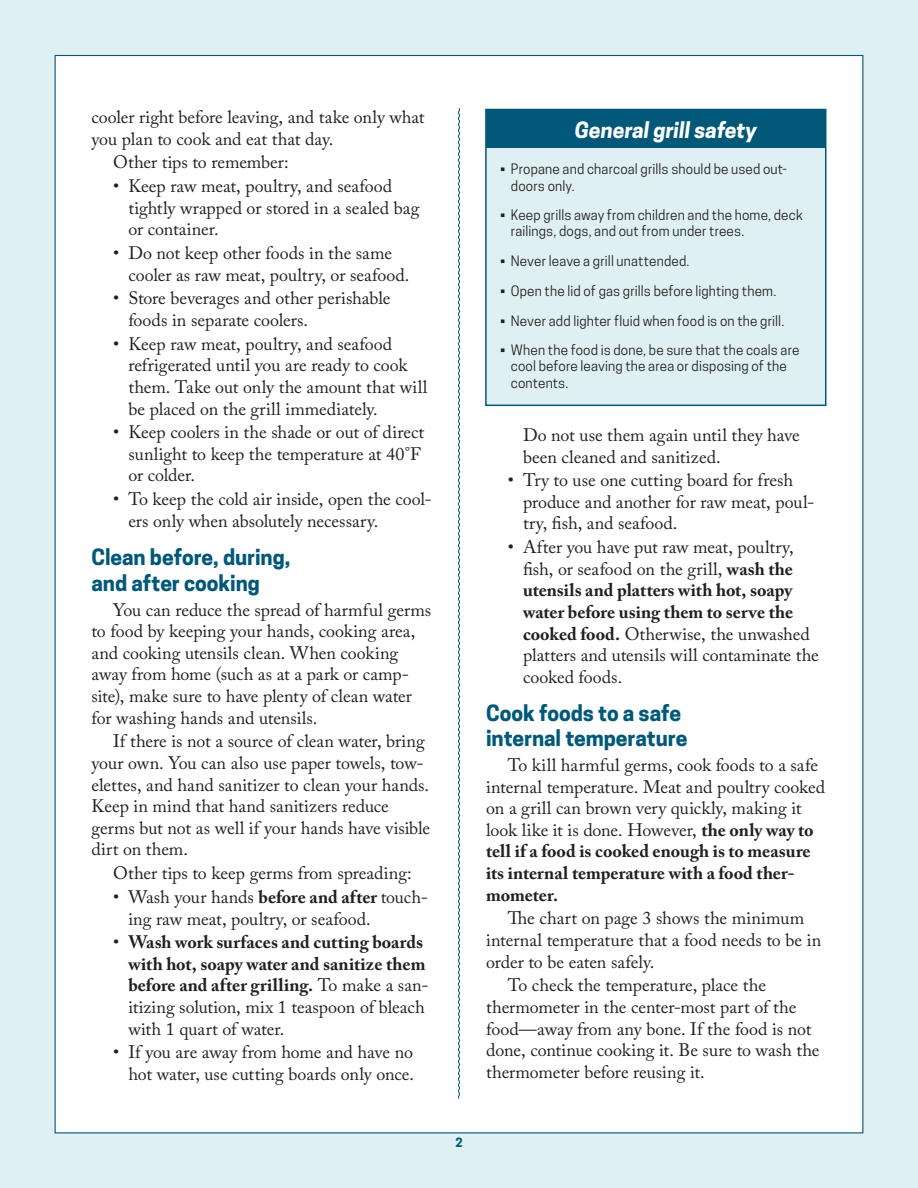
<style>
.page{position:relative;width:918px;height:1188px;background:#dff0f2}
.page>*{position:absolute;margin:0;border:0;box-sizing:border-box;transform-origin:0 0}
.t1{font:700 21px/25.5px "Cooper Hewitt";letter-spacing:-.005em;color:#015879}
.t2{font:italic 700 21px "Cooper Hewitt";color:#fff}
.t3{font:18px/21.6px "Adobe Caslon Pro";color:#231f20}
.t4{font:700 18px/21.6px "Adobe Caslon Pro";color:#231f20}
.t5{font:13.5px/16.2px "Cooper Hewitt";letter-spacing:.01em;color:#231f20}
.t6{font:700 12px "Cooper Hewitt";color:#015879}
.s1{font-weight:700}
.s2{font-weight:400}
</style>
<div class="page">
<div style="left:55px;top:55px;width:808px;height:1078px;background:#fff"></div>
<div style="left:486px;top:110px;width:340px;height:295px;background:#dff0f2"></div>
<div style="left:485px;top:109px;width:341px;height:297px;border:2px solid #015879"></div>
<div style="left:487px;top:110px;width:338px;height:38px;background:#015879"></div>
<svg style="left:458px;top:108px;width:2px;height:991px;background:#72a2b4"></svg>
<p class="t3" style="left:92px;top:106px;width:335px">cooler right before leaving, and take only what you plan to cook and eat that day.</p>
<p class="t3" style="left:113px;top:151px;width:177px">Other tips to remember:</p>
<p class="t3" style="left:128px;top:175px;width:293px;text-indent:-15px">• Keep raw meat, poultry, and seafood tightly wrapped or stored in a sealed bag or container.</p>
<p class="t3" style="left:128px;top:242px;width:283px;text-indent:-15px">• Do not keep other foods in the same cooler as raw meat, poultry, or seafood.</p>
<p class="t3" style="left:128px;top:287px;width:264px;text-indent:-15px">• Store beverages and other perishable foods in separate coolers.</p>
<p class="t3" style="left:128px;top:333px;width:300px;text-indent:-15px">• Keep raw meat, poultry, and seafood refrigerated until you are ready to cook them. Take out only the amount that will be placed on the grill immediately.</p>
<p class="t3" style="left:128px;top:421px;width:298px;text-indent:-15px">• Keep coolers in the shade or out of direct sunlight to keep the temperature at 40°F or colder.</p>
<p class="t3" style="left:128px;top:488px;width:305px;text-indent:-15px">• To keep the cold air inside, open the cool&shy;ers only when absolutely necessary.</p>
<p class="t1" style="left:92px;top:545px;width:200px">Clean before, during, and after cooking</p>
<p class="t3" style="left:92px;top:599px;width:341px;text-indent:22px">You can reduce the spread of harmful germs to food by keeping your hands, cooking area, and cooking utensils clean. When cooking away from home (such as at a park or camp&shy;site), make sure to have plenty of clean water for washing hands and utensils.</p>
<p class="t3" style="left:92px;top:730px;width:340px;text-indent:22px">If there is not a source of clean water, bring your own. You can also use paper towels, tow&shy;elettes, and hand sanitizer to clean your hands.<br>Keep in mind that hand sanitizers reduce germs but not as well if your hands have visible dirt on them.</p>
<p class="t3" style="left:113px;top:862px;width:300px">Other tips to keep germs from spreading:</p>
<p class="t3" style="left:128px;top:886px;width:301px;text-indent:-15px">• Wash your hands <span class="s1">before and after</span> touch&shy;ing raw meat, poultry, or seafood.</p>
<p class="t4" style="left:128px;top:931px;width:302px;text-indent:-15px"><span class="s2">•</span> Wash work surfaces and cutting boards with hot, soapy water and sanitize them before and after grilling. <span class="s2">To make a san&shy;itizing solution, mix 1 teaspoon of bleach with 1 quart of water.</span></p>
<p class="t3" style="left:113px;top:1041px;width:302px;text-align:right">• If you are away from home and have no hot water, use cutting boards only once.</p>
<p class="t6" style="left:455px;top:1136px;width:9px">2</p>
<p class="t2" style="left:575px;top:118px;width:183px">General grill safety</p>
<p class="t5" style="left:511px;top:161px;width:278px;text-indent:-11px">• Propane and charcoal grills should be used out&shy;doors only.</p>
<p class="t5" style="left:511px;top:207px;width:293px;text-indent:-11px">• Keep grills away from children and the home, deck railings, dogs, and out from under trees.</p>
<p class="t5" style="left:500px;top:253px;width:191px">• Never leave a grill unattended.</p>
<p class="t5" style="left:500px;top:283px;width:278px">• Open the lid of gas grills before lighting them.</p>
<p class="t5" style="left:500px;top:312px;width:286px">• Never add lighter fluid when food is on the grill.</p>
<p class="t5" style="left:511px;top:342px;width:290px;text-indent:-11px">• When the food is done, be sure that the coals are cool before leaving the area or disposing of the contents.</p>
<p class="t3" style="left:523px;top:424px;width:278px">Do not use them again until they have been cleaned and sanitized.</p>
<p class="t3" style="left:523px;top:469px;width:293px;text-indent:-15px">• Try to use one cutting board for fresh produce and another for raw meat, poul&shy;try, fish, and seafood.</p>
<p class="t3" style="left:523px;top:536px;width:297px;text-indent:-15px">• After you have put raw meat, poultry, fish, or seafood on the grill, <span class="s1">wash the utensils and platters with hot, soapy water before using them to serve the cooked food.</span> Otherwise, the unwashed platters and utensils will contaminate the cooked foods.</p>
<p class="t1" style="left:486px;top:701px;width:203px">Cook foods to a safe internal temperature</p>
<p class="t3" style="left:486px;top:754px;width:341px;text-indent:22px">To kill harmful germs, cook foods to a safe internal temperature. Meat and poultry cooked on a grill can brown very quickly, making it look like it is done. However, <span class="s1">the only way to tell if a food is cooked enough is to measure its internal temperature with a food ther&shy;mometer.</span></p>
<p class="t3" style="left:486px;top:907px;width:337px;text-indent:22px">The chart on page 3 shows the minimum internal temperature that a food needs to be in order to be eaten safely.</p>
<p class="t3" style="left:486px;top:974px;width:335px;text-indent:22px">To check the temperature, place the thermometer in the center-most part of the food—away from any bone. If the food is not done, continue cooking it. Be sure to wash the thermometer before reusing it.</p>
</div>
